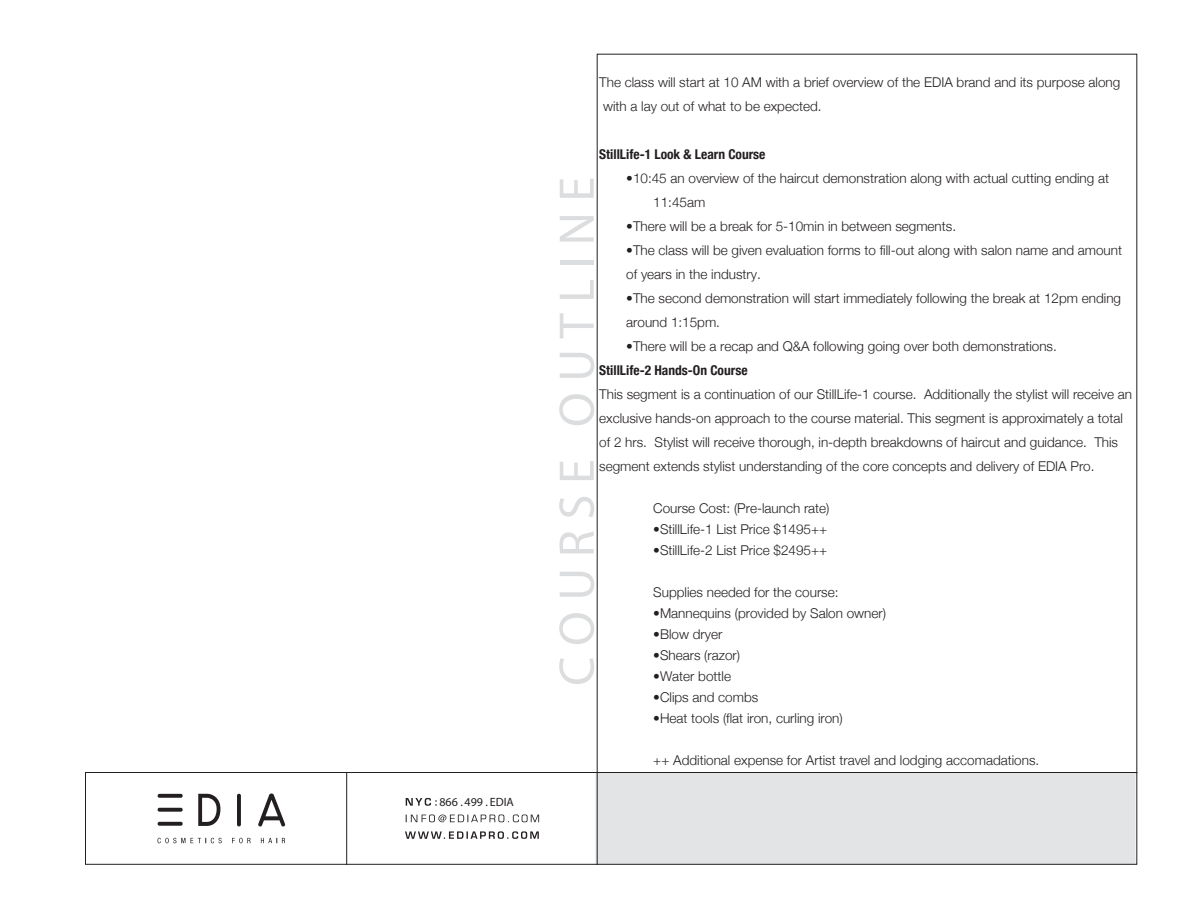
<style>
.page{position:relative;width:1191px;height:918px;background:#fff}
.page>*{position:absolute;margin:0;border:0;box-sizing:border-box;transform-origin:0 0}
.t1{font:900 50.4px "Helvetica Neue";color:#dcdddf}
.t2{font:300 13.5px/24px "Helvetica Neue";color:#231f20}
.t3{font:700 condensed 13.5px "Helvetica Neue";color:#231f20}
.t4{font:12px "Myriad";color:#231f20}
</style>
<div class="page">
<div style="left:596px;top:772px;width:540px;height:92px;background:#e3e4e6"></div>
<svg style="left:157px;top:837px;width:65px;height:7px"></svg>
<svg style="left:232px;top:838px;width:19px;height:5px"></svg>
<svg style="left:261px;top:837px;width:24px;height:7px"></svg>
<svg style="left:198px;top:794px;width:22px;height:32px"></svg>
<svg style="left:237px;top:794px;width:4px;height:32px"></svg>
<svg style="left:258px;top:794px;width:27px;height:32px"></svg>
<svg style="left:158px;top:794px;width:25px;height:4px"></svg>
<svg style="left:158px;top:808px;width:25px;height:4px"></svg>
<svg style="left:158px;top:822px;width:25px;height:4px"></svg>
<svg style="left:406px;top:798px;width:31px;height:8px"></svg>
<svg style="left:405px;top:814px;width:134px;height:9px"></svg>
<svg style="left:405px;top:831px;width:134px;height:8px"></svg>
<svg style="left:346px;top:774px;width:1px;height:91px"></svg>
<div style="left:85px;top:772px;width:1052px;height:92px;border:1px solid #231f20"></div>
<svg style="left:597px;top:772px;width:1px;height:93px"></svg>
<p class="t4" style="left:440px;top:796px;width:76px">866 . 499 . EDIA</p>
<p class="t2" style="left:599px;top:70px;width:523px">The class will start at 10 AM with a brief overview of the EDIA brand and its purpose along with a lay out of what to be expected.</p>
<p class="t3" style="left:599px;top:146px;width:168px">StillLife-1 Look &amp; Learn Course</p>
<p class="t2" style="left:653px;top:166px;width:457px;text-indent:-27px">•10:45 an overview of the haircut demonstration along with actual cutting ending at<br>11:45am</p>
<p class="t2" style="left:626px;top:214px;width:331px">•There will be a break for 5-10min in between segments.</p>
<p class="t2" style="left:626px;top:238px;width:497px">•The class will be given evaluation forms to fill-out along with salon name and amount of years in the industry.</p>
<p class="t2" style="left:626px;top:286px;width:496px">•The second demonstration will start immediately following the break at 12pm ending around 1:15pm.</p>
<p class="t2" style="left:626px;top:334px;width:432px">•There will be a recap and Q&amp;A following going over both demonstrations.</p>
<p class="t3" style="left:599px;top:362px;width:150px">StillLife-2 Hands-On Course</p>
<p class="t2" style="left:599px;top:382px;width:534px">This segment is a continuation of our StillLife-1 course. Additionally the stylist will receive an exclusive hands-on approach to the course material. This segment is approximately a total of 2 hrs. Stylist will receive thorough, in-depth breakdowns of haircut and guidance. This segment extends stylist understanding of the core concepts and delivery of EDIA Pro.</p>
<p class="t2" style="left:653px;top:496px;width:178px">Course Cost: (Pre-launch rate)</p>
<p class="t2" style="left:653px;top:517px;width:175px">•StillLife-1 List Price $1495++</p>
<p class="t2" style="left:653px;top:538px;width:175px">•StillLife-2 List Price $2495++</p>
<p class="t2" style="left:653px;top:580px;width:187px">Supplies needed for the course:</p>
<p class="t2" style="left:653px;top:601px;width:234px">•Mannequins (provided by Salon owner)</p>
<p class="t2" style="left:653px;top:622px;width:71px">•Blow dryer</p>
<p class="t2" style="left:653px;top:643px;width:88px">•Shears (razor)</p>
<p class="t2" style="left:653px;top:664px;width:79px">•Water bottle</p>
<p class="t2" style="left:653px;top:685px;width:107px">•Clips and combs</p>
<p class="t2" style="left:653px;top:706px;width:191px">•Heat tools (flat iron, curling iron)</p>
<p class="t2" style="left:653px;top:748px;width:388px">++ Additional expense for Artist travel and lodging accomadations.</p>
<h1 class="t1" style="left:552px;top:686px;width:511px;rotate:-90deg">C O U R S E O U T L I N E</h1>
</div>
